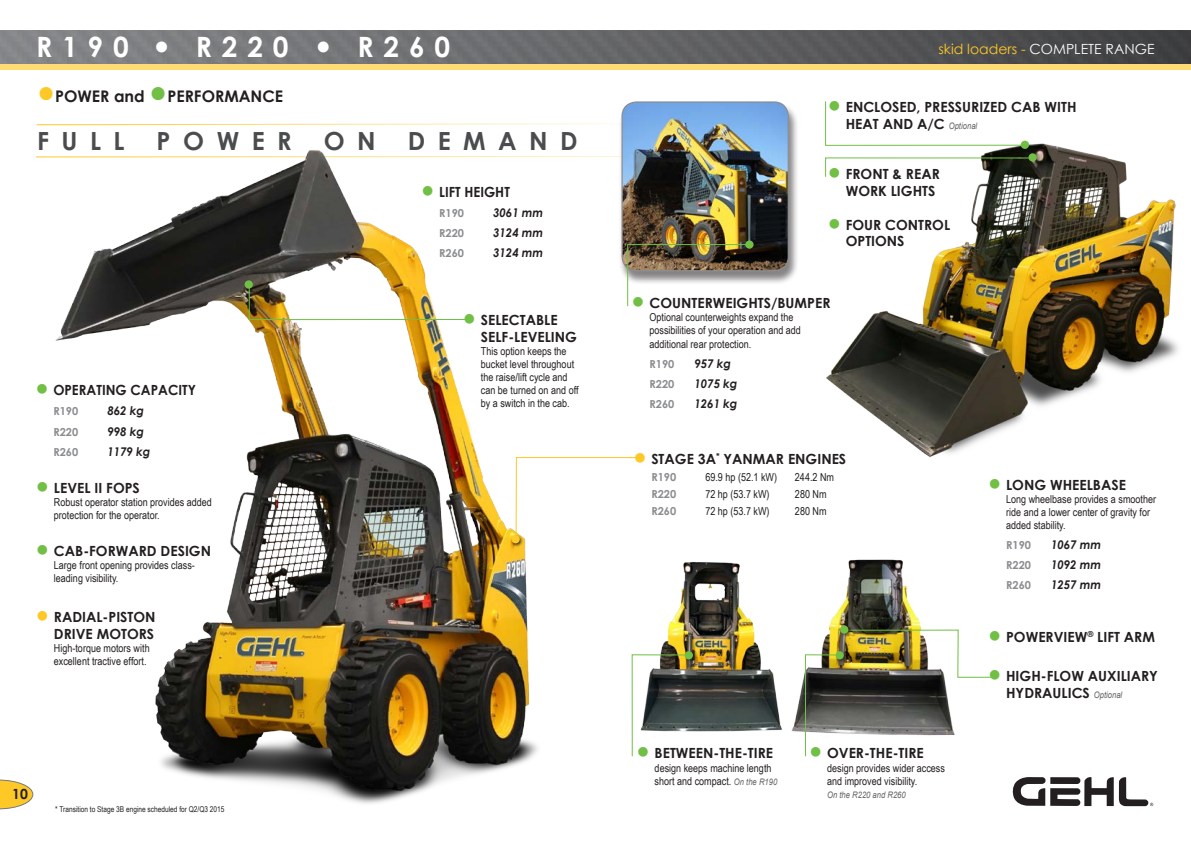
<style>
.page{position:relative;width:1191px;height:842px;background:#fff}
.page>*{position:absolute;margin:0;border:0;box-sizing:border-box;transform-origin:0 0}
.t1{font:700 28px "Century Gothic";letter-spacing:.35em;color:#fff}
.t2{font:700 25px "Century Gothic";letter-spacing:.5em;color:#4b4c4d}
.t3{font:700 16px "Century Gothic";color:#231f20}
.t4{font:700 14px/16.8px "Century Gothic";color:#231f20}
.t5{font:700 14px "Century Gothic";color:#231f20;scale:.95 1}
.t6{font:14px "Century Gothic";color:#fff}
.t7{font:italic 700 12px "Century Gothic";color:#231f20;scale:.95 1}
.t8{font:11px/13.2px "Arial Narrow";color:#231f20}
.t9{font:700 11px "Century Gothic";color:#8a8c8f}
.t10{font:italic 9px "Arial";color:#636366;scale:.85 1}
.t11{font:8px "Arial Narrow";color:#231f20}
.s1{font-size:25px}
.s2{font-size:30px;color:#fec827}
.s3{font-size:30px;color:#71bf44}
.s4{font-size:22px;color:#71bf44}
.s5{font-size:22px;color:#fec827}
.s6{font-weight:400;font-size:22px;color:#71bf44}
.s7{color:#fec827}
.s8{font-family:"Arial";font-weight:400;font-style:italic;font-size:9px;color:#636366}
.s9{font-family:"Arial";font-style:italic;font-size:9px;color:#636366}
</style>
<div class="page">
<svg style="left:1012px;top:777px;width:141px;height:29px"></svg>
<svg style="left:0;top:779px;width:33px;height:30px"></svg>
<img style="left:0;top:30px;width:1191px;height:34px">
<div style="left:0;top:64px;width:1191px;height:5px;background:#fedb73"></div>
<svg style="left:36px;top:156px;width:582px;height:2px"></svg>
<img style="left:791px;top:559px;width:131px;height:173px">
<img style="left:660px;top:562px;width:122px;height:170px">
<svg style="left:36px;top:123px;width:582px;height:3px"></svg>
<svg style="left:631px;top:654px;width:60px;height:103px"></svg>
<div style="left:684px;top:650px;width:13px;height:13px;background:#231f20;opacity:.75"></div>
<div style="left:684px;top:651px;width:9px;height:8px;background:#71bf44;border-radius:50%"></div>
<img style="left:47px;top:150px;width:506px;height:654px">
<div style="left:618px;top:102px;width:180px;height:183px;background:#231f20;opacity:.55"></div>
<img style="left:622px;top:102px;width:166px;height:169px">
<div style="left:621px;top:101px;width:168px;height:170px;border:1px solid #8a8c8f;border-radius:14px"></div>
<svg style="left:515px;top:457px;width:125px;height:83px"></svg>
<div style="left:511px;top:534px;width:12px;height:13px;background:#231f20;opacity:.75"></div>
<div style="left:511px;top:535px;width:9px;height:8px;background:#fecb26;border-radius:50%"></div>
<div style="left:745px;top:240px;width:8px;height:9px;background:#71bf44;border-radius:50%"></div>
<img style="left:626px;top:244px;width:124px;height:63px">
<img style="left:825px;top:118px;width:353px;height:339px">
<svg style="left:825px;top:157px;width:205px;height:21px"></svg>
<div style="left:1028px;top:153px;width:8px;height:9px;background:#71bf44;border-radius:50%"></div>
<div style="left:1020px;top:141px;width:9px;height:8px;background:#71bf44;border-radius:50%"></div>
<img style="left:248px;top:286px;width:231px;height:43px">
<div style="left:245px;top:280px;width:8px;height:9px;background:#71bf44;border-radius:50%"></div>
<img style="left:804px;top:629px;width:191px;height:128px">
<div style="left:839px;top:625px;width:13px;height:13px;background:#231f20;opacity:.75"></div>
<div style="left:840px;top:625px;width:8px;height:9px;background:#71bf44;border-radius:50%"></div>
<p class="t1" style="left:36px;top:26px;width:416px">R190 <span class="s1">●</span> R220 <span class="s1">●</span> R260</p>
<p class="t3" style="left:37px;top:84px;width:248px"><span class="s2">●</span>POWER and <span class="s3">●</span>PERFORMANCE</p>
<p class="t2" style="left:37px;top:122px;width:89px">FULL</p>
<p class="t2" style="left:157px;top:122px;width:136px">POWER</p>
<p class="t2" style="left:324px;top:122px;width:53px">O N</p>
<p class="t2" style="left:408px;top:122px;width:172px">DEMAND</p>
<p class="t5" style="left:35px;top:380px;width:171px"><span class="s4">●</span> OPERATING CAPACITY</p>
<p class="t9" style="left:53px;top:403px;width:26px">R190</p>
<p class="t7" style="left:107px;top:402px;width:40px">862 kg</p>
<p class="t9" style="left:53px;top:423px;width:26px">R220</p>
<p class="t7" style="left:107px;top:422px;width:40px">998 kg</p>
<p class="t9" style="left:53px;top:443px;width:26px">R260</p>
<p class="t7" style="left:107px;top:442px;width:47px">1179 kg</p>
<p class="t4" style="left:36px;top:479px;width:105px"><span class="s4">●</span> LEVEL II FOPS</p>
<p class="t8" style="left:54px;top:495px;width:159px">Robust operator station provides added protection for the operator.</p>
<p class="t4" style="left:36px;top:542px;width:177px"><span class="s4">●</span> CAB-FORWARD DESIGN</p>
<p class="t8" style="left:54px;top:558px;width:142px">Large front opening provides class&shy;leading visibility.</p>
<p class="t4" style="left:36px;top:608px;width:121px;text-align:right"><span class="s5">●</span> RADIAL-PISTON<br>DRIVE MOTORS</p>
<p class="t8" style="left:54px;top:641px;width:97px">High-torque motors with excellent tractive effort.</p>
<p class="t5" style="left:421px;top:182px;width:95px"><span class="s4">●</span> LIFT HEIGHT</p>
<p class="t9" style="left:439px;top:205px;width:26px">R190</p>
<p class="t7" style="left:493px;top:204px;width:54px">3061 mm</p>
<p class="t9" style="left:439px;top:225px;width:26px">R220</p>
<p class="t7" style="left:493px;top:224px;width:54px">3124 mm</p>
<p class="t9" style="left:439px;top:245px;width:26px">R260</p>
<p class="t7" style="left:493px;top:244px;width:54px">3124 mm</p>
<p class="t4" style="left:481px;top:311px;width:98px;text-indent:-18px"><span class="s6">●</span> SELECTABLE<br>SELF-LEVELING</p>
<p class="t8" style="left:481px;top:344px;width:99px">This option keeps the bucket level throughout the raise/lift cycle and can be turned on and off by a switch in the cab.</p>
<p class="t4" style="left:12px;top:785px;width:17px">10</p>
<p class="t11" style="left:55px;top:803px;width:171px">* Transition to Stage 3B engine scheduled for Q2/Q3 2015</p>
<p class="t6" style="left:938px;top:39px;width:217px"><span class="s7">skid loaders -</span> COMPLETE RANGE</p>
<p class="t4" style="left:845px;top:98px;width:232px;text-indent:-18px"><span class="s4">●</span> ENCLOSED, PRESSURIZED CAB WITH<br>HEAT AND A/C <span class="s8">Optional</span></p>
<p class="t4" style="left:845px;top:165px;width:96px;text-indent:-18px"><span class="s4">●</span> FRONT &amp; REAR<br>WORK LIGHTS</p>
<p class="t4" style="left:845px;top:216px;width:106px;text-indent:-18px"><span class="s4">●</span> FOUR CONTROL<br>OPTIONS</p>
<p class="t4" style="left:631px;top:294px;width:200px"><span class="s4">●</span> COUNTERWEIGHTS/BUMPER</p>
<p class="t8" style="left:649px;top:310px;width:153px">Optional counterweights expand the possibilities of your operation and add additional rear protection.</p>
<p class="t9" style="left:649px;top:355px;width:26px">R190</p>
<p class="t7" style="left:694px;top:354px;width:40px">957 kg</p>
<p class="t9" style="left:649px;top:375px;width:26px">R220</p>
<p class="t7" style="left:694px;top:374px;width:47px">1075 kg</p>
<p class="t9" style="left:649px;top:395px;width:26px">R260</p>
<p class="t7" style="left:694px;top:394px;width:47px">1261 kg</p>
<p class="t4" style="left:633px;top:449px;width:214px"><span class="s5">●</span> STAGE 3A<sup>*</sup> YANMAR ENGINES</p>
<p class="t9" style="left:651px;top:468px;width:26px">R190</p>
<p class="t8" style="left:705px;top:470px;width:73px">69.9 hp (52.1 kW)</p>
<p class="t8" style="left:795px;top:470px;width:41px">244.2 Nm</p>
<p class="t9" style="left:651px;top:485px;width:26px">R220</p>
<p class="t8" style="left:705px;top:487px;width:66px">72 hp (53.7 kW)</p>
<p class="t8" style="left:795px;top:487px;width:33px">280 Nm</p>
<p class="t9" style="left:651px;top:502px;width:26px">R260</p>
<p class="t8" style="left:705px;top:504px;width:66px">72 hp (53.7 kW)</p>
<p class="t8" style="left:795px;top:504px;width:33px">280 Nm</p>
<p class="t4" style="left:636px;top:744px;width:138px"><span class="s4">●</span> BETWEEN-THE-TIRE</p>
<p class="t8" style="left:654px;top:761px;width:124px">design keeps machine length short and compact. <span class="s9">On the R190</span></p>
<p class="t4" style="left:809px;top:744px;width:116px"><span class="s4">●</span> OVER-THE-TIRE</p>
<p class="t8" style="left:827px;top:761px;width:119px">design provides wider access and improved visibility.</p>
<p class="t10" style="left:827px;top:789px;width:94px">On the R220 and R260</p>
<p class="t4" style="left:988px;top:475px;width:139px"><span class="s4">●</span> LONG WHEELBASE</p>
<p class="t8" style="left:1006px;top:492px;width:151px">Long wheelbase provides a smoother ride and a lower center of gravity for added stability.</p>
<p class="t9" style="left:1006px;top:536px;width:26px">R190</p>
<p class="t7" style="left:1051px;top:535px;width:54px">1067 mm</p>
<p class="t9" style="left:1006px;top:556px;width:26px">R220</p>
<p class="t7" style="left:1051px;top:555px;width:54px">1092 mm</p>
<p class="t9" style="left:1006px;top:576px;width:26px">R260</p>
<p class="t7" style="left:1051px;top:575px;width:54px">1257 mm</p>
<p class="t4" style="left:988px;top:628px;width:168px"><span class="s4">●</span> POWERVIEW<sup>®</sup> LIFT ARM</p>
<p class="t4" style="left:1006px;top:667px;width:153px;text-indent:-18px"><span class="s4">●</span> HIGH-FLOW AUXILIARY<br>HYDRAULICS <span class="s8">Optional</span></p>
</div>
